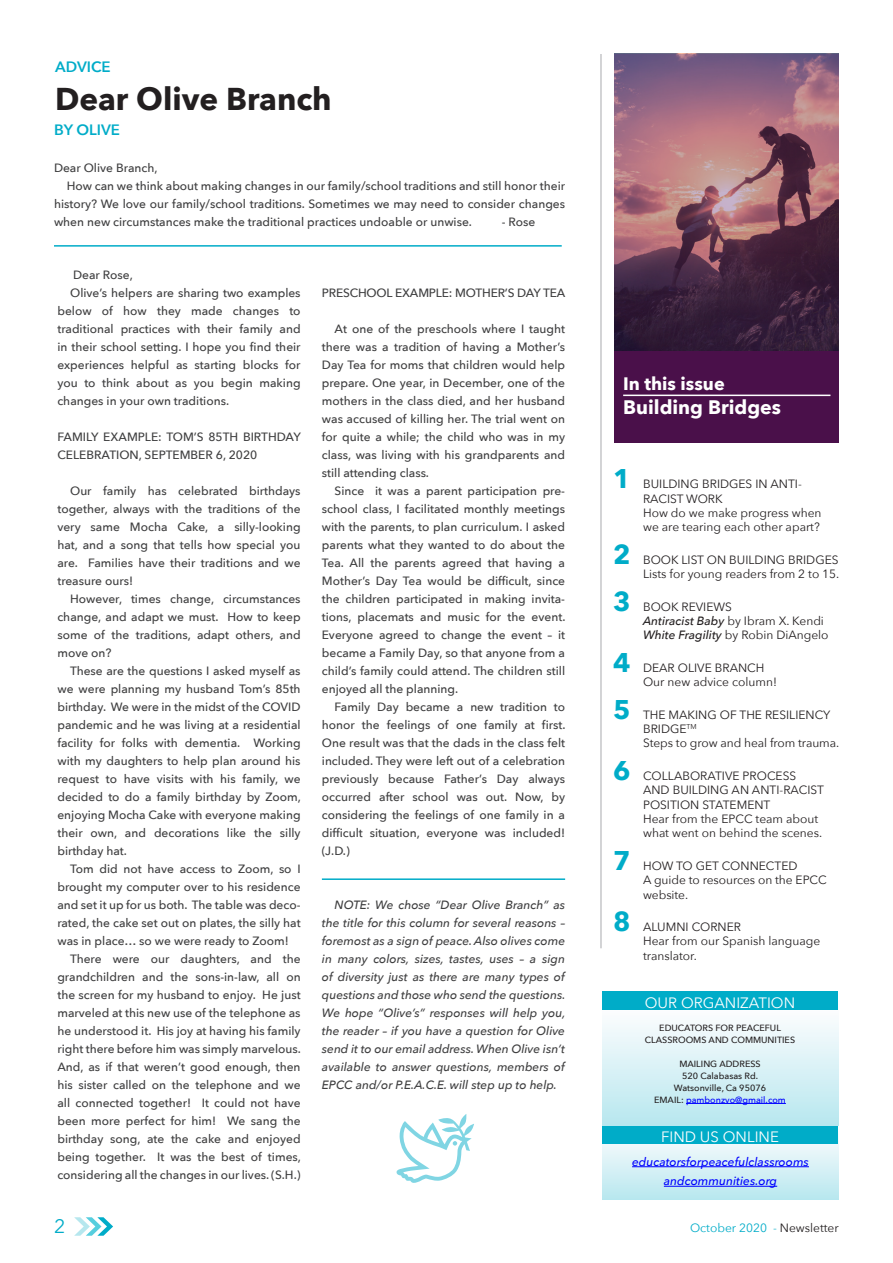
<style>
.page{position:relative;width:893px;height:1263px;background:#fff}
.page>*{position:absolute;margin:0;border:0;box-sizing:border-box;transform-origin:0 0}
._02_Article_Title{font:700 31.5px "Avenir Next";color:#231f20}
.TOC_entry{font:700 27px "Avenir Next";color:#00acc8}
.t1{font:700 19.5px "Avenir Next";color:#fff}
.t2{font:19.5px "Avenir Next";color:#00acc8}
.t3{font:700 18px "Avenir Next";color:#fff}
._09_Article_Name{font:15px "Avenir Next";color:#fff}
._05a_body_text_Intro{font:600 15px "Avenir Next";color:#00acc8}
._05_body_text{font:500 12px/18px "Avenir Next";color:#3e3e3f;text-align:justify}
.TOC_entry-2{font:12px/14.4px "Avenir Next";color:#231f20}
._05_body_text-2{font:italic 500 12px/18px "Avenir Next";color:#3e3e3f;text-align:justify}
._05_body_text-3{font:italic 500 12px/19.5px "Avenir Next";color:#00f;text-align:center}
.t4{font:12px "Avenir Next";color:#00acc8}
.edior{font:500 9px "Avenir Next";color:#231f20}
.edior-2{font:500 9px "Avenir Next";color:#00f}
.s1{font-weight:500;font-style:italic}
.s2{color:#231f20}
</style>
<div class="page">
<svg style="left:74px;top:1217px;width:39px;height:19px"></svg>
<svg style="left:614px;top:54px;width:225px;height:297px;background:#795063"></svg>
<div style="left:614px;top:351px;width:225px;height:92px;background:#4a104a"></div>
<hr style="left:623px;top:395px;width:207px;height:1px;background:#fff">
<svg style="left:602px;top:1125px;width:237px;height:74px;background:#d2eef5"></svg>
<hr style="left:632px;top:1166px;width:177px;height:1px;background:#00f">
<hr style="left:664px;top:1186px;width:113px;height:1px;background:#00f">
<div style="left:602px;top:1125px;width:236px;height:19px;background:#00acc8"></div>
<div style="left:602px;top:1000px;width:237px;height:125px;background:linear-gradient(to bottom,#fff,#b8e7ef)"></div>
<hr style="left:686px;top:1103px;width:100px;height:1px;background:#00f">
<div style="left:602px;top:991px;width:236px;height:18px;background:#00acc8"></div>
<hr style="left:601px;top:54px;width:1px;height:894px;background:#a8a9ad">
<hr style="left:322px;top:878px;width:243px;height:2px;background:#00acc8">
<hr style="left:54px;top:245px;width:508px;height:2px;background:#00acc8">
<svg style="left:396px;top:1114px;width:78px;height:69px"></svg>
<p class="_05a_body_text_Intro" style="left:55px;top:54px;width:57px">ADVICE</p>
<p class="_02_Article_Title" style="left:55px;top:72px;width:278px">Dear Olive Branch</p>
<p class="_05a_body_text_Intro" style="left:54px;top:117px;width:67px">BY OLIVE</p>
<p class="_05_body_text" style="left:54px;top:158px;width:105px">Dear Olive Branch,</p>
<p class="_05_body_text" style="left:54px;top:176px;width:513px;text-indent:13px">How can we think about making changes in our family/school traditions and still honor their history? We love our family/school traditions. Sometimes we may need to consider changes when new circumstances make the traditional practices undoable or unwise.</p>
<p class="_05_body_text" style="left:502px;top:212px;width:35px">- Rose</p>
<p class="_05_body_text" style="left:73px;top:266px;width:61px">Dear Rose,</p>
<p class="_05_body_text" style="left:57px;top:284px;width:245px;text-indent:13px">Olive’s helpers are sharing two examples below of how they made changes to traditional practices with their family and in their school setting. I hope you find their experiences helpful as starting blocks for you to think about as you begin making changes in your own traditions.</p>
<p class="_05_body_text" style="left:57px;top:428px;width:245px">FAMILY EXAMPLE: TOM’S 85TH BIRTHDAY<br>CELEBRATION, SEPTEMBER 6, 2020</p>
<p class="_05_body_text" style="left:57px;top:482px;width:245px;text-indent:13px">Our family has celebrated birthdays together, always with the traditions of the very same Mocha Cake, a silly-looking hat, and a song that tells how special you are. Families have their traditions and we treasure ours!</p>
<p class="_05_body_text" style="left:57px;top:590px;width:245px;text-indent:13px">However, times change, circumstances change, and adapt we must. How to keep some of the traditions, adapt others, and move on?</p>
<p class="_05_body_text" style="left:57px;top:662px;width:245px;text-indent:13px">These are the questions I asked myself as we were planning my husband Tom’s 85th birthday. We were in the midst of the COVID pandemic and he was living at a residential facility for folks with dementia. Working with my daughters to help plan around his request to have visits with his family, we decided to do a family birthday by Zoom, enjoying Mocha Cake with everyone making their own, and decorations like the silly birthday hat.</p>
<p class="_05_body_text" style="left:57px;top:860px;width:245px;text-indent:13px">Tom did not have access to Zoom, so I brought my computer over to his residence and set it up for us both. The table was deco&shy;rated, the cake set out on plates, the silly hat was in place… so we were ready to Zoom!</p>
<p class="_05_body_text" style="left:57px;top:950px;width:245px;text-indent:13px">There were our daughters, and the grandchildren and the sons-in-law, all on the screen for my husband to enjoy. He just marveled at this new use of the telephone as he understood it. His joy at having his family right there before him was simply marvelous.<br>And, as if that weren’t good enough, then his sister called on the telephone and we all connected together! It could not have been more perfect for him! We sang the birthday song, ate the cake and enjoyed being together. It was the best of times, considering all the changes in our lives. (S.H.)</p>
<p class="_05_body_text" style="left:322px;top:284px;width:245px">PRESCHOOL EXAMPLE: MOTHER’S DAY TEA</p>
<p class="_05_body_text" style="left:322px;top:320px;width:245px;text-indent:13px">At one of the preschools where I taught there was a tradition of having a Mother’s Day Tea for moms that children would help prepare. One year, in December, one of the mothers in the class died, and her husband was accused of killing her. The trial went on for quite a while; the child who was in my class, was living with his grandparents and still attending class.</p>
<p class="_05_body_text" style="left:322px;top:482px;width:245px;text-indent:13px">Since it was a parent participation pre&shy;school class, I facilitated monthly meetings with the parents, to plan curriculum. I asked parents what they wanted to do about the Tea. All the parents agreed that having a Mother’s Day Tea would be difficult, since the children participated in making invita&shy;tions, placemats and music for the event.<br>Everyone agreed to change the event – it became a Family Day, so that anyone from a child’s family could attend. The children still enjoyed all the planning.</p>
<p class="_05_body_text" style="left:322px;top:698px;width:245px;text-indent:13px">Family Day became a new tradition to honor the feelings of one family at first.<br>One result was that the dads in the class felt included. They were left out of a celebration previously because Father’s Day always occurred after school was out. Now, by considering the feelings of one family in a difficult situation, everyone was included! (J.D.)</p>
<p class="_05_body_text-2" style="left:322px;top:896px;width:245px;text-indent:13px">NOTE: We chose “Dear Olive Branch” as the title for this column for several reasons – foremost as a sign of peace. Also olives come in many colors, sizes, tastes, uses – a sign of diversity just as there are many types of questions and those who send the questions.<br>We hope “Olive’s” responses will help you, the reader – if you have a question for Olive send it to our email address. When Olive isn’t available to answer questions, members of EPCC and/or P.E.A.C.E. will step up to help.</p>
<p class="t3" style="left:623px;top:368px;width:103px">In this issue</p>
<p class="t1" style="left:623px;top:390px;width:159px">Building Bridges</p>
<p class="TOC_entry" style="left:613px;top:455px;width:19px">1</p>
<p class="TOC_entry" style="left:613px;top:531px;width:19px">2</p>
<p class="TOC_entry" style="left:613px;top:578px;width:19px">3</p>
<p class="TOC_entry" style="left:613px;top:639px;width:19px">4</p>
<p class="TOC_entry" style="left:613px;top:686px;width:19px">5</p>
<p class="TOC_entry" style="left:613px;top:747px;width:19px">6</p>
<p class="TOC_entry" style="left:613px;top:837px;width:19px">7</p>
<p class="TOC_entry" style="left:613px;top:898px;width:19px">8</p>
<p class="TOC_entry-2" style="left:643px;top:476px;width:160px">BUILDING BRIDGES IN ANTI-<br>RACIST WORK</p>
<p class="TOC_entry-2" style="left:643px;top:505px;width:180px">How do we make progress when we are tearing each other apart?</p>
<p class="TOC_entry-2" style="left:643px;top:552px;width:198px">BOOK LIST ON BUILDING BRIDGES<br>Lists for young readers from 2 to 15.</p>
<p class="TOC_entry-2" style="left:643px;top:599px;width:182px">BOOK REVIEWS<br><span class="s1">Antiracist Baby</span> by Ibram X. Kendi</p>
<p class="TOC_entry-2" style="left:643px;top:627px;width:187px"><span class="s1">White Fragility</span> by Robin DiAngelo</p>
<p class="TOC_entry-2" style="left:643px;top:660px;width:135px">DEAR OLIVE BRANCH<br>Our new advice column!</p>
<p class="TOC_entry-2" style="left:643px;top:707px;width:198px">THE MAKING OF THE RESILIENCY<br>BRIDGE<sup>TM<br></sup>Steps to grow and heal from trauma.</p>
<p class="TOC_entry-2" style="left:643px;top:768px;width:182px">COLLABORATIVE PROCESS<br>AND BUILDING AN ANTI-RACIST<br>POSITION STATEMENT<br>Hear from the EPCC team about what went on behind the scenes.</p>
<p class="TOC_entry-2" style="left:643px;top:858px;width:185px">HOW TO GET CONNECTED<br>A guide to resources on the EPCC website.</p>
<p class="TOC_entry-2" style="left:643px;top:919px;width:179px">ALUMNI CORNER<br>Hear from our Spanish language translator.</p>
<p class="_09_Article_Name" style="left:645px;top:990px;width:152px">OUR ORGANIZATION</p>
<p class="edior" style="left:659px;top:1020px;width:123px">EDUCATORS FOR PEACEFUL</p>
<p class="edior" style="left:645px;top:1032px;width:152px">CLASSROOMS AND COMMUNITIES</p>
<p class="edior" style="left:679px;top:1056px;width:83px">MAILING ADDRESS</p>
<p class="edior" style="left:682px;top:1068px;width:77px">520 Calabasas Rd.</p>
<p class="edior" style="left:674px;top:1080px;width:94px">Watsonville, Ca 95076</p>
<p class="edior-2" style="left:654px;top:1092px;width:133px"><span class="s2">EMAIL:</span> pambonzvo@gmail.com</p>
<p class="_09_Article_Name" style="left:661px;top:1124px;width:119px">FIND US ONLINE</p>
<p class="_05_body_text-3" style="left:632px;top:1151px;width:178px">educatorsforpeacefulclassrooms andcommunities.org</p>
<h3 class="t2" style="left:54px;top:1210px;width:13px">2</h3>
<p class="t4" style="left:690px;top:1218px;width:150px">October 2020 - <span class="s2">Newsletter</span></p>
</div>
